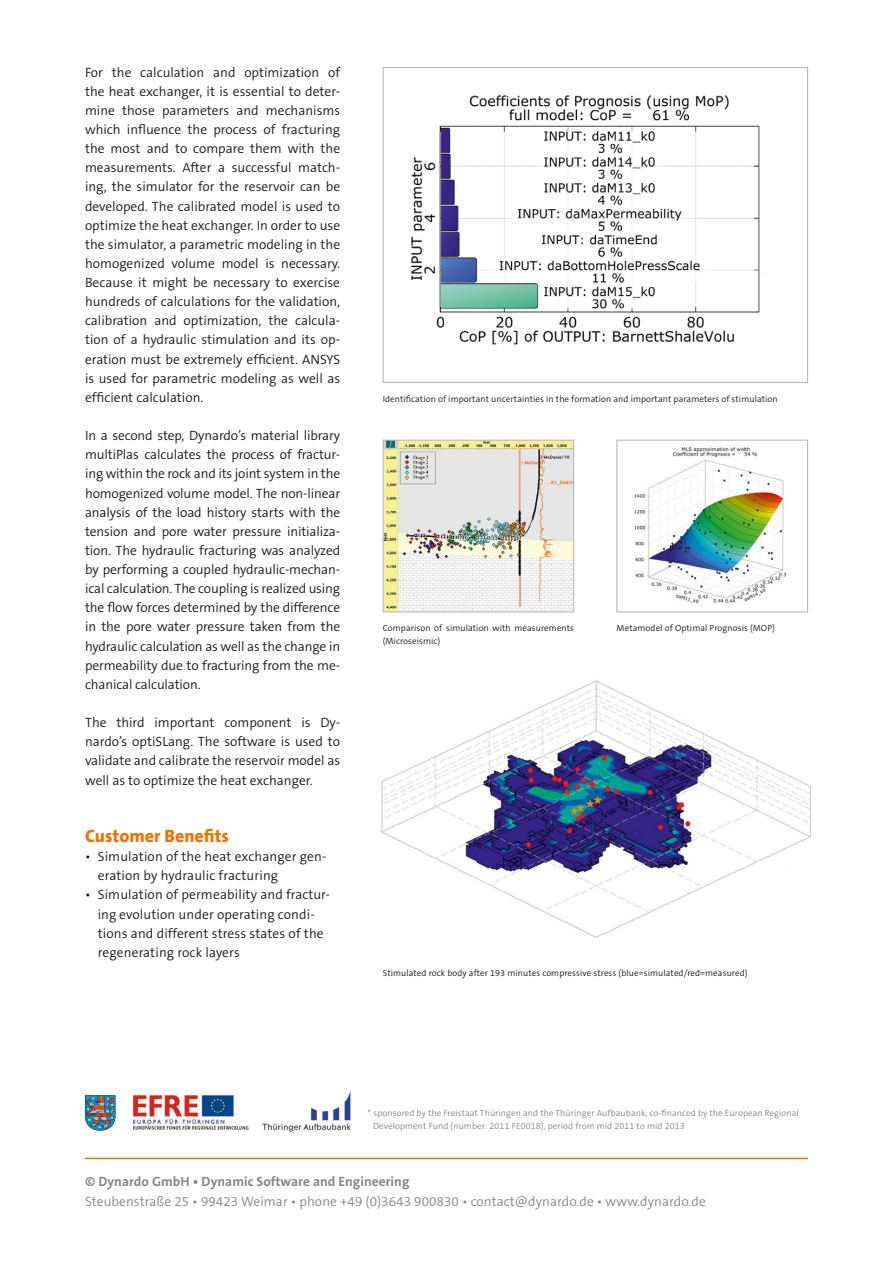
<style>
.page{position:relative;width:893px;height:1263px;background:#fff}
.page>*{position:absolute;margin:0;border:0;box-sizing:border-box;transform-origin:0 0}
.t1{font:800 18px "The Sans";color:#ee7300}
.t2{font:300 13.5px/19.2px "The Sans B4";color:#1a1a18;text-align:justify}
.t3{font:300 13.5px "The Sans B4";letter-spacing:.005em;color:#85878b}
.t4{font:700 13.5px "The Sans B7";letter-spacing:.005em;color:#85878b}
.t5{font:300 9px/12.8px "The Sans B4";letter-spacing:.01em;color:#1a1a18}
.t6{font:300 9px/12.8px "The Sans B4";letter-spacing:.01em;color:#85878b}
</style>
<div class="page">
<hr style="left:85px;top:1158px;width:723px;height:1px;background:#ee7300">
<img style="left:411px;top:95px;width:349px;height:250px">
<div style="left:383px;top:67px;width:425px;height:316px;border:1px solid #b2b4b7"></div>
<img style="left:385px;top:442px;width:187px;height:168px">
<div style="left:383px;top:440px;width:191px;height:172px;border:1px solid #b2b4b7"></div>
<img style="left:634px;top:447px;width:155px;height:157px">
<div style="left:616px;top:440px;width:192px;height:172px;border:1px solid #b2b4b7"></div>
<img style="left:381px;top:680px;width:430px;height:258px">
<img style="left:133px;top:1094px;width:116px;height:36px">
<img style="left:262px;top:1091px;width:89px;height:41px">
<svg style="left:85px;top:1095px;width:30px;height:36px"></svg>
<p class="t2" style="left:85px;top:64px;width:257px">For the calculation and optimization of the heat exchanger, it is essential to deter&shy;mine those parameters and mechanisms which influence the process of fracturing the most and to compare them with the measurements. After a successful match&shy;ing, the simulator for the reservoir can be developed. The calibrated model is used to optimize the heat exchanger. In order to use the simulator, a parametric modeling in the homogenized volume model is necessary.<br>Because it might be necessary to exercise hundreds of calculations for the validation, calibration and optimization, the calcula&shy;tion of a hydraulic stimulation and its op&shy;eration must be extremely efficient. ANSYS is used for parametric modeling as well as efficient calculation.</p>
<p class="t2" style="left:85px;top:427px;width:257px">In a second step, Dynardo’s material library multiPlas calculates the process of fractur&shy;ing within the rock and its joint system in the homogenized volume model. The non-linear analysis of the load history starts with the tension and pore water pressure initializa&shy;tion. The hydraulic fracturing was analyzed by performing a coupled hydraulic-mechan&shy;ical calculation. The coupling is realized using the flow forces determined by the difference in the pore water pressure taken from the hydraulic calculation as well as the change in permeability due to fracturing from the me&shy;chanical calculation.</p>
<p class="t2" style="left:85px;top:714px;width:257px">The third important component is Dy&shy;nardo’s optiSLang. The software is used to validate and calibrate the reservoir model as well as to optimize the heat exchanger.</p>
<h1 class="t1" style="left:85px;top:828px;width:145px">Customer Benefits</h1>
<p class="t2" style="left:98px;top:848px;width:230px;text-indent:-13px">• Simulation of the heat exchanger gen&shy;eration by hydraulic fracturing</p>
<p class="t2" style="left:98px;top:886px;width:234px;text-align:left;text-indent:-13px">• Simulation of permeability and fractur&shy;ing evolution under operating condi&shy;tions and different stress states of the regenerating rock layers</p>
<p class="t5" style="left:383px;top:393px;width:396px">Identification of important uncertainties in the formation and important parameters of stimulation</p>
<p class="t5" style="left:383px;top:623px;width:193px">Comparison of simulation with measurements (Microseismic)</p>
<p class="t5" style="left:616px;top:623px;width:160px">Metamodel of Optimal Prognosis (MOP)</p>
<p class="t5" style="left:383px;top:967px;width:366px">Stimulated rock body after 193 minutes compressive stress (blue=simulated/red=measured)</p>
<p class="t6" style="left:373px;top:1108px;width:427px;text-indent:-5px">* sponsored by the Freistaat Thüringen and the Thüringer Aufbaubank, co-financed by the European Regional<br>Development Fund (number: 2011 FE0018), period from mid 2011 to mid 2013</p>
<p class="t4" style="left:85px;top:1176px;width:326px">© Dynardo GmbH • Dynamic Software and Engineering</p>
<p class="t3" style="left:85px;top:1195px;width:622px">Steubenstraße 25 • 99423 Weimar • phone +49 (0)3643 900830 • contact@dynardo.de • www.dynardo.de</p>
</div>
